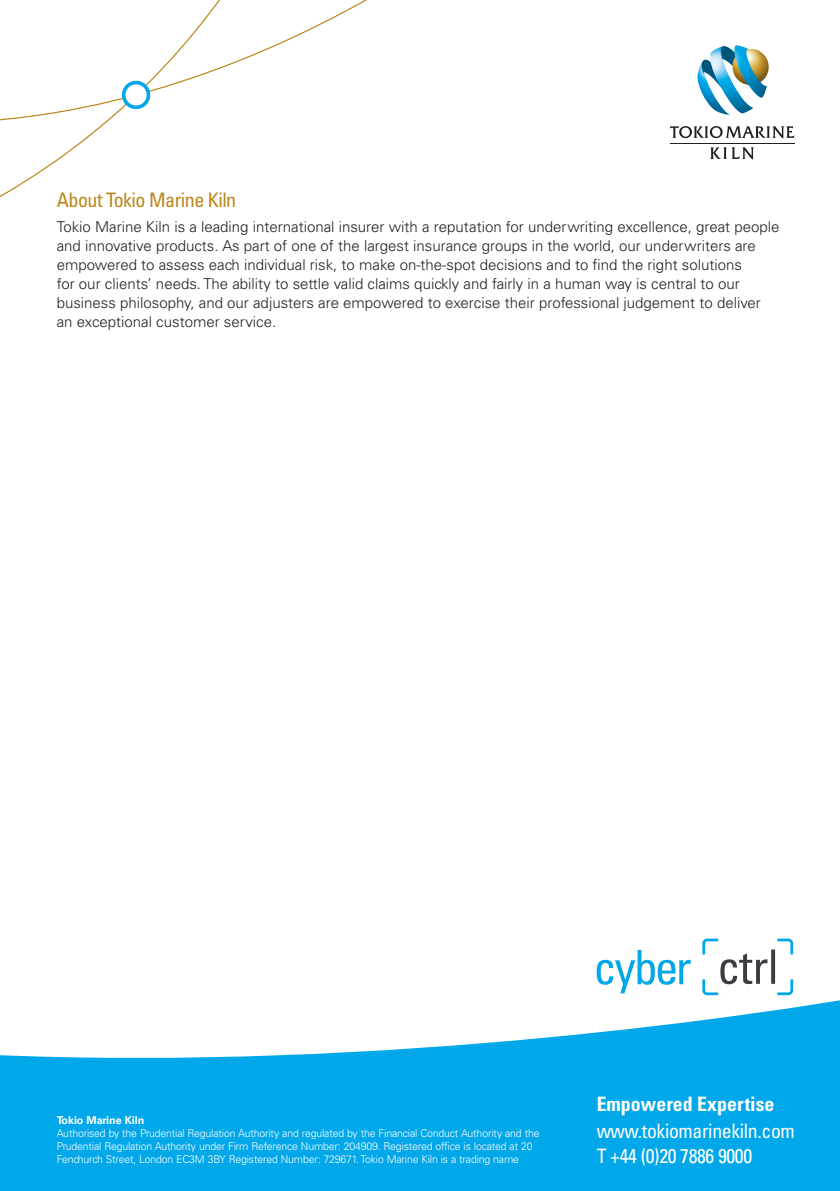
<style>
.page{position:relative;width:840px;height:1191px;background:#fff}
.page>*{position:absolute;margin:0;border:0;box-sizing:border-box;transform-origin:0 0}
._2__Gold_large_headi{font:condensed 20px "Univers LT Std";letter-spacing:-.025em;color:#bb851a}
.t1{font:condensed 19.8px/24.8px "Univers LT Std";letter-spacing:-.02em;color:#fff}
.t2{font:700 condensed 19.8px "Univers LT Std";color:#fff}
._2__Body_copy{font:300 15px/19px "Univers LT Std";color:#231f20}
.t3{font:300 10.8px/13px "Univers LT Std";letter-spacing:-.015em;color:#fff}
.t4{font:700 10.8px "Univers LT Std";letter-spacing:-.01em;color:#fff}
</style>
<div class="page">
<hr style="left:669px;top:143px;width:125px;height:1px;background:#231f20">
<svg style="left:669px;top:126px;width:125px;height:12px"></svg>
<svg style="left:710px;top:147px;width:43px;height:12px"></svg>
<img style="left:697px;top:45px;width:72px;height:70px">
<svg style="left:0;top:1000px;width:839px;height:191px;fill:#00a7e9"></svg>
<svg style="left:596px;top:950px;width:94px;height:43px"></svg>
<svg style="left:702px;top:938px;width:90px;height:57px"></svg>
<svg style="left:0;top:0;width:367px;height:197px"></svg>
<svg style="left:117px;top:80px;width:38px;height:34px"></svg>
<p class="_2__Gold_large_headi" style="left:57px;top:187px;width:181px">About Tokio Marine Kiln</p>
<p class="_2__Body_copy" style="left:57px;top:217px;width:724px">Tokio Marine Kiln is a leading international insurer with a reputation for underwriting excellence, great people and innovative products. As part of one of the largest insurance groups in the world, our underwriters are empowered to assess each individual risk, to make on-the-spot decisions and to find the right solutions<br>for our clients’ needs. The ability to settle valid claims quickly and fairly in a human way is central to our business philosophy, and our adjusters are empowered to exercise their professional judgement to deliver an exceptional customer service.</p>
<p class="t4" style="left:57px;top:1113px;width:89px">Tokio Marine Kiln</p>
<p class="t3" style="left:57px;top:1126px;width:484px">Authorised by the Prudential Regulation Authority and regulated by the Financial Conduct Authority and the<br>Prudential Regulation Authority under Firm Reference Number: 204909. Registered office is located at 20<br>Fenchurch Street, London EC3M 3BY Registered Number: 729671. Tokio Marine Kiln is a trading name</p>
<h2 class="t2" style="left:596px;top:1092px;width:179px">Empowered Expertise</h2>
<h2 class="t1" style="left:596px;top:1118px;width:200px">www.tokiomarinekiln.com<br>T +44 (0)20 7886 9000</h2>
</div>
